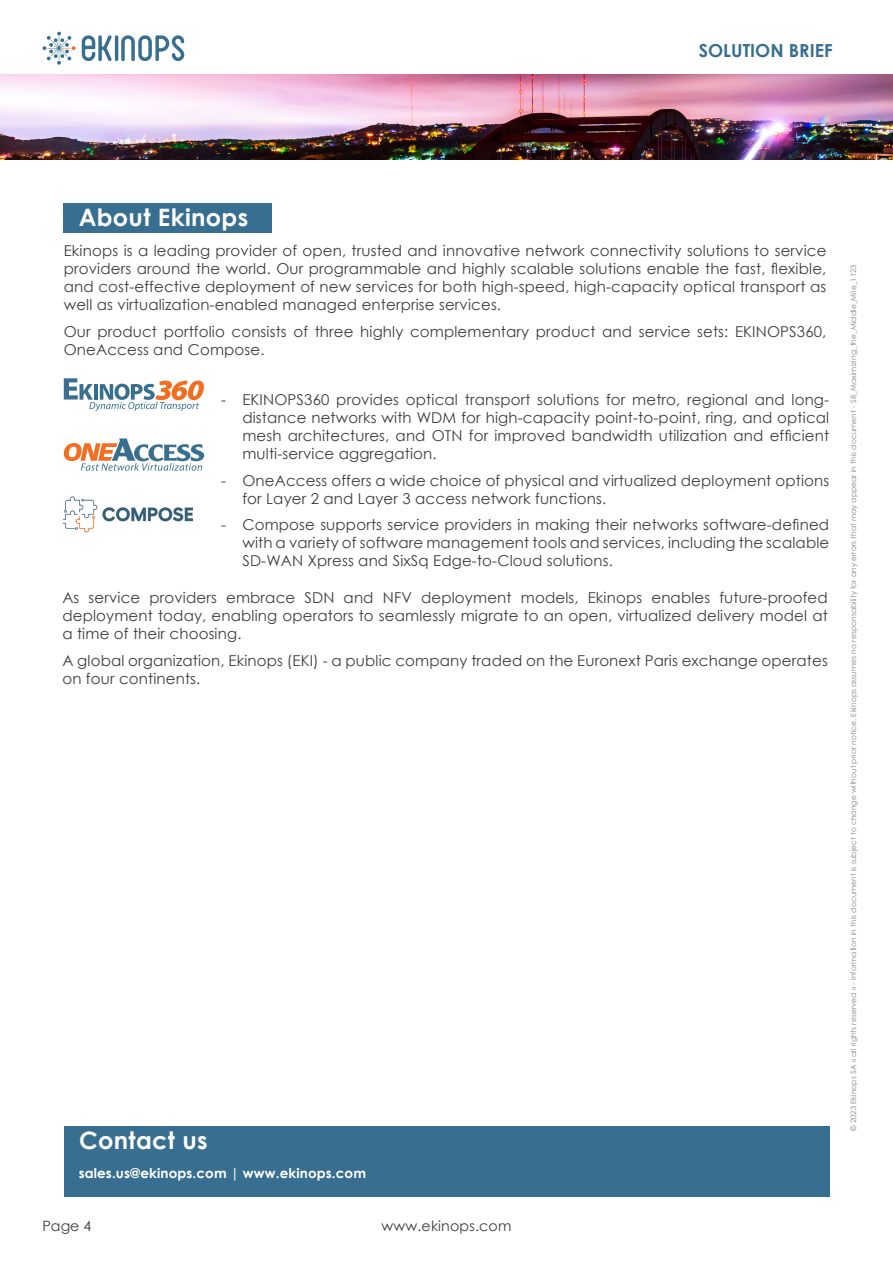
<style>
.page{position:relative;width:893px;height:1263px;background:#fff}
.page>*{position:absolute;margin:0;border:0;box-sizing:border-box;transform-origin:0 0}
._03_-_TEXTE_COURANT{font:700 24px "Century Gothic";letter-spacing:.015em;color:#fff}
.t1{font:700 18px "Century Gothic";color:#386e8f}
.t2{font:15px/18px "Century Gothic";letter-spacing:.01em;color:#3e3e3f;text-align:justify}
.t3{font:14.25px "Century Gothic";letter-spacing:.01em;color:#3e3e3f}
.t4{font:700 13.5px "Century Gothic";letter-spacing:.01em;color:#fff}
.TEXTE_COURANT{font:7.5px "Century Gothic";letter-spacing:.015em;color:#808285}
</style>
<div class="page">
<img style="left:0;top:74px;width:893px;height:85px">
<svg style="left:82px;top:35px;width:102px;height:26px"></svg>
<svg style="left:43px;top:32px;width:33px;height:33px"></svg>
<svg style="left:64px;top:438px;width:140px;height:33px"></svg>
<svg style="left:64px;top:378px;width:140px;height:33px"></svg>
<img style="left:64px;top:496px;width:129px;height:37px">
<div style="left:64px;top:203px;width:208px;height:30px;background:#386e8f"></div>
<div style="left:64px;top:1126px;width:765px;height:70px;background:#386e8f"></div>
<p class="t1" style="left:699px;top:37px;width:135px">SOLUTION BRIEF</p>
<p class="_03_-_TEXTE_COURANT" style="left:79px;top:199px;width:171px">About Ekinops</p>
<p class="t2" style="left:64px;top:241px;width:764px">Ekinops is a leading provider of open, trusted and innovative network connectivity solutions to service providers around the world. Our programmable and highly scalable solutions enable the fast, flexible, and cost-effective deployment of new services for both high-speed, high-capacity optical transport as well as virtualization-enabled managed enterprise services.</p>
<p class="t2" style="left:64px;top:322px;width:764px">Our product portfolio consists of three highly complementary product and service sets: EKINOPS360,<br>OneAccess and Compose.</p>
<p class="t2" style="left:242px;top:390px;width:588px;text-indent:-21px">- EKINOPS360 provides optical transport solutions for metro, regional and long&shy;distance networks with WDM for high-capacity point-to-point, ring, and optical mesh architectures, and OTN for improved bandwidth utilization and efficient multi-service aggregation.</p>
<p class="t2" style="left:242px;top:471px;width:588px;text-indent:-21px">- OneAccess offers a wide choice of physical and virtualized deployment options for Layer 2 and Layer 3 access network functions.</p>
<p class="t2" style="left:242px;top:515px;width:588px;text-indent:-21px">- Compose supports service providers in making their networks software-defined with a variety of software management tools and services, including the scalable SD-WAN Xpress and SixSq Edge-to-Cloud solutions.</p>
<p class="t2" style="left:62px;top:589px;width:767px">As service providers embrace SDN and NFV deployment models, Ekinops enables future-proofed deployment today, enabling operators to seamlessly migrate to an open, virtualized delivery model at a time of their choosing.</p>
<p class="t2" style="left:62px;top:651px;width:767px">A global organization, Ekinops (EKI) - a public company traded on the Euronext Paris exchange operates on four continents.</p>
<p class="_03_-_TEXTE_COURANT" style="left:79px;top:1122px;width:130px">Contact us</p>
<p class="t4" style="left:79px;top:1163px;width:289px">sales.us@ekinops.com | www.ekinops.com</p>
<p class="t3" style="left:43px;top:1216px;width:50px">Page 4</p>
<p class="t3" style="left:382px;top:1216px;width:131px">www.ekinops.com</p>
<p class="TEXTE_COURANT" style="left:848px;top:1131px;width:868px;rotate:-90deg">© 2023 Ekinops SA « all rights reserved » - Information in this document is subject to change without prior notice. Ekinops assumes no responsability for any errors that may appear in this document - SB_Maximizing_the_Middle_Mile_1123</p>
</div>
